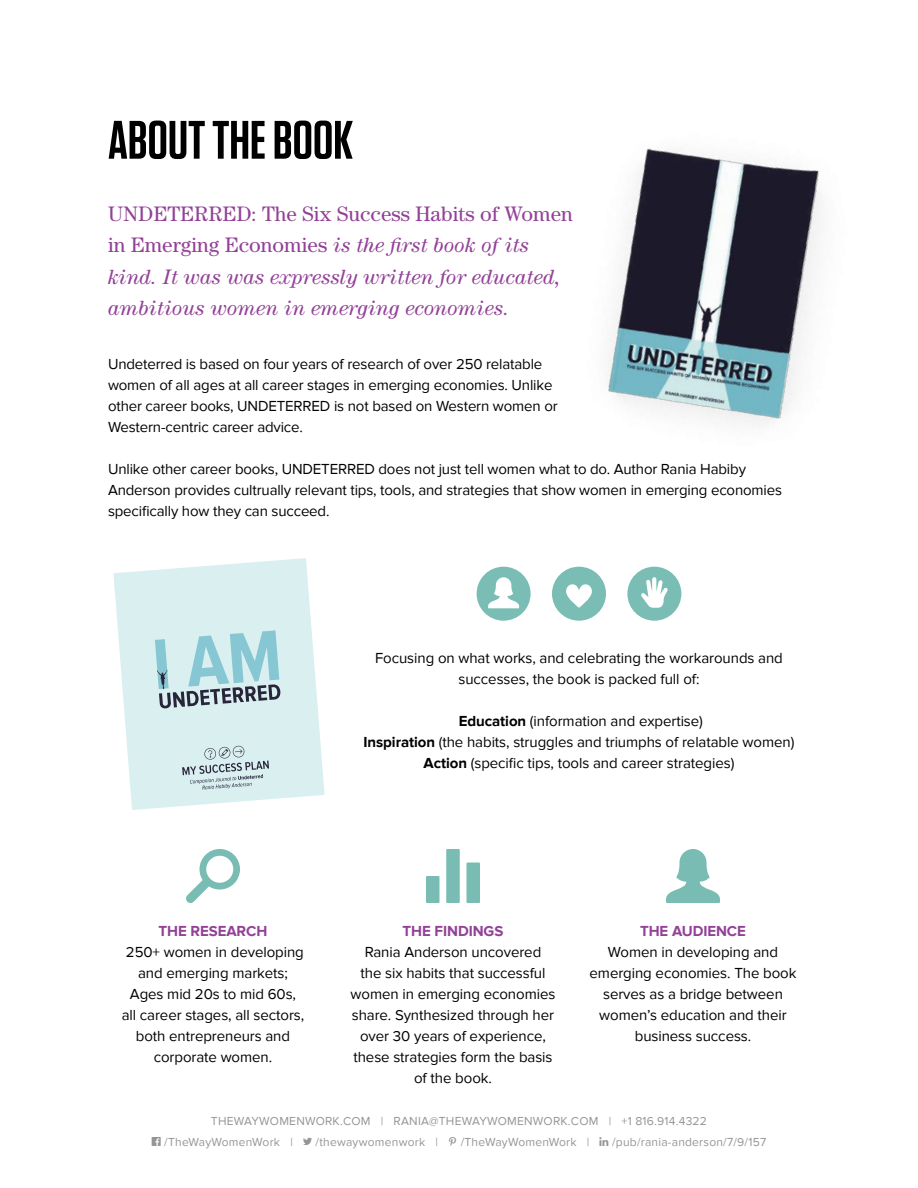
<style>
.page{position:relative;width:918px;height:1188px;background:#fff}
.page>*{position:absolute;margin:0;border:0;box-sizing:border-box;transform-origin:0 0}
.t1{font:600 54px "Tungsten";color:#000}
.t2{font:italic 21px/31.5px "Century";color:#924197}
.t3{font:15px/21px "Proxima Nova";letter-spacing:-.005em;color:#000;text-align:center}
.t4{font:700 15px "Proxima Nova";letter-spacing:-.005em;color:#924197}
.t5{font:12px/21px "Proxima Nova";letter-spacing:.02em;color:#939598;text-align:center}
.s1{font-style:normal}
.s2{font-weight:700}
.s3{font-family:"SS Social";font-size:9px}
</style>
<div class="page">
<div style="left:552px;top:567px;width:54px;height:54px;background:#79bdb4;border-radius:50%"></div>
<svg style="left:566px;top:584px;width:26px;height:24px"></svg>
<div style="left:627px;top:567px;width:54px;height:54px;background:#79bdb4;border-radius:50%"></div>
<svg style="left:641px;top:577px;width:27px;height:31px"></svg>
<svg style="left:477px;top:567px;width:54px;height:54px"></svg>
<svg style="left:186px;top:849px;width:54px;height:54px"></svg>
<svg style="left:426px;top:849px;width:54px;height:54px"></svg>
<svg style="left:666px;top:849px;width:54px;height:54px"></svg>
<img style="left:606px;top:148px;width:215px;height:277px">
<svg style="left:113px;top:558px;width:212px;height:252px;fill:#daeff0"></svg>
<svg style="left:155px;top:630px;width:126px;height:79px;background:#adcdd3"></svg>
<svg style="left:182px;top:746px;width:87px;height:44px;background:#c2d4d7"></svg>
<h1 class="t1" style="left:108px;top:112px;width:246px">ABOUT THE BOOK</h1>
<h2 class="t2" style="left:108px;top:198px;width:466px"><span class="s1">UNDETERRED: The Six Success Habits of Women in Emerging Economies</span> is the first book of its kind. It was was expressly written for educated, ambitious women in emerging economies.</h2>
<p class="t3" style="left:108px;top:353px;width:451px;text-align:left">Undeterred is based on four years of research of over 250 relatable women of all ages at all career stages in emerging economies. Unlike other career books, UNDETERRED is not based on Western women or Western-centric career advice.</p>
<p class="t3" style="left:108px;top:458px;width:676px;text-align:left">Unlike other career books, UNDETERRED does not just tell women what to do. Author Rania Habiby<br>Anderson provides cultrually relevant tips, tools, and strategies that show women in emerging economies specifically how they can succeed.</p>
<p class="t3" style="left:375px;top:648px;width:409px">Focusing on what works, and celebrating the workarounds and successes, the book is packed full of:</p>
<p class="t3" style="left:364px;top:711px;width:432px"><span class="s2">Education</span> (information and expertise)<br><span class="s2">Inspiration</span> (the habits, struggles and triumphs of relatable women)<br><span class="s2">Action</span> (specific tips, tools and career strategies)</p>
<p class="t4" style="left:159px;top:923px;width:110px">THE RESEARCH</p>
<p class="t3" style="left:122px;top:942px;width:184px">250+ women in developing and emerging markets;<br>Ages mid 20s to mid 60s, all career stages, all sectors, both entrepreneurs and corporate women.</p>
<p class="t4" style="left:403px;top:923px;width:102px">THE FINDINGS</p>
<p class="t3" style="left:351px;top:942px;width:206px">Rania Anderson uncovered<br>the six habits that successful women in emerging economies share. Synthesized through her over 30 years of experience, these strategies form the basis of the book.</p>
<p class="t4" style="left:640px;top:923px;width:107px">THE AUDIENCE</p>
<p class="t3" style="left:590px;top:942px;width:208px">Women in developing and emerging economies. The book serves as a bridge between women’s education and their business success.</p>
<p class="t5" style="left:152px;top:1111px;width:616px">THEWAYWOMENWORK.COM | RANIA@THEWAYWOMENWORK.COM | +1 816.914.4322<br><span class="s3">FACEBOOK</span> /TheWayWomenWork | <span class="s3">TWITTER</span> /thewaywomenwork | <span class="s3">PINTEREST</span> /TheWayWomenWork | <span class="s3">LINKEDIN</span> /pub/rania-anderson/7/9/157</p>
</div>
